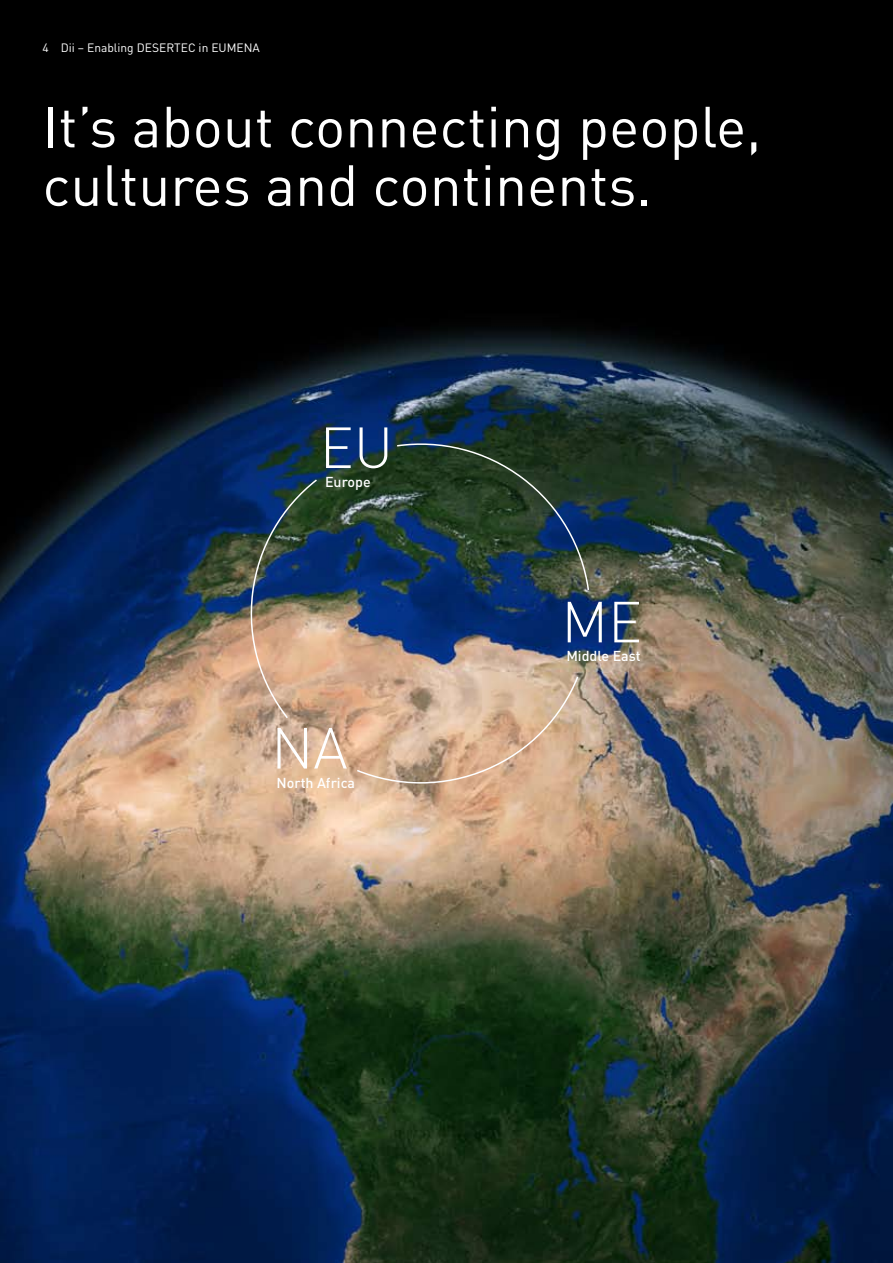
<style>
.page{position:relative;width:893px;height:1263px;background:#fff}
.page>*{position:absolute;margin:0;border:0;box-sizing:border-box;transform-origin:0 0}
.t1{font:57px/58.5px "DIN";color:#fff}
.t2{font:300 57px "DIN";color:#fff}
.t3{font:500 14.25px "DIN";color:#fff}
.t4{font:12px "DIN";color:#fff}
</style>
<div class="page">
<img style="left:0;top:0;width:893px;height:1263px">
<img style="left:247px;top:440px;width:343px;height:349px">
<p class="t4" style="left:43px;top:40px;width:219px">4 Dii – Enabling DESERTEC in EUMENA</p>
<p class="t1" style="left:43px;top:96px;width:720px">It’s about connecting people, cultures and continents.</p>
<p class="t2" style="left:320px;top:412px;width:75px">EU</p>
<p class="t3" style="left:325px;top:473px;width:47px">Europe</p>
<p class="t2" style="left:271px;top:713px;width:78px">NA</p>
<p class="t3" style="left:277px;top:773px;width:80px">North Africa</p>
<p class="t2" style="left:561px;top:587px;width:82px">ME</p>
<p class="t3" style="left:566px;top:647px;width:76px">Middle East</p>
</div>
